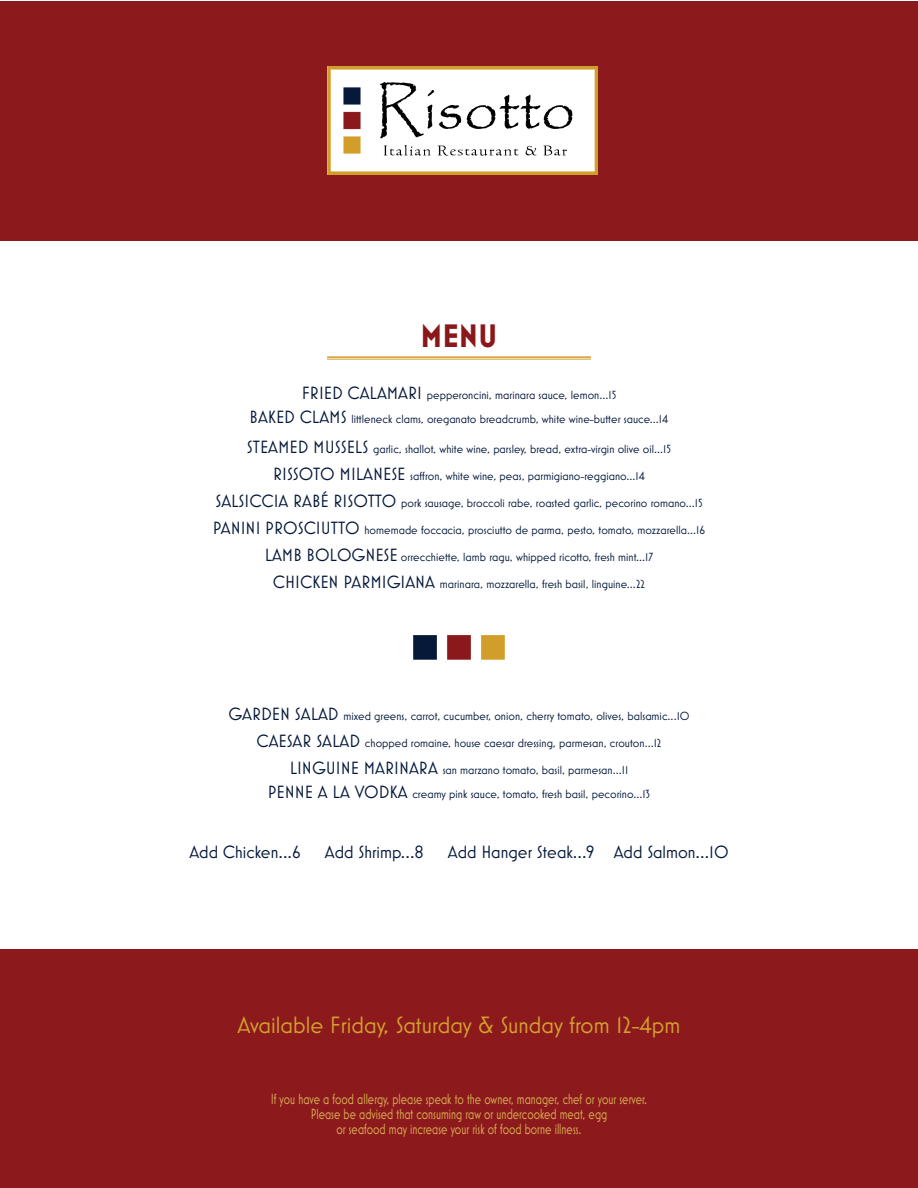
<style>
.page{position:relative;width:918px;height:1188px;background:#fff}
.page>*{position:absolute;margin:0;border:0;box-sizing:border-box;transform-origin:0 0}
.t1{font:700 33px "Mostra Nuova";color:#8a181a}
.t2{font:24px "Mostra Nuova";color:#d4a12e}
.t3{font:18px "Mostra Nuova";color:#04183a}
.t4{font:15px "Mostra Nuova";color:#dab155;scale:.78 1}
.t5{font:12px "Mostra Nuova";color:#04183a}
.s1{font-size:18px}
</style>
<div class="page">
<div style="left:0;top:1px;width:918px;height:239px;background:#8c191c"></div>
<div style="left:0;top:950px;width:918px;height:238px;background:#8c191c"></div>
<img style="left:327px;top:67px;width:270px;height:108px">
<hr style="left:327px;top:356px;width:264px;height:2px;background:#d19d2a">
<hr style="left:327px;top:359px;width:264px;height:1px;background:#d19d2a">
<img style="left:413px;top:636px;width:92px;height:24px">
<p class="t1" style="left:420px;top:316px;width:79px">MENU</p>
<p class="t5" style="left:302px;top:388px;width:316px"><span class="s1">FRIED CALAMARI</span> pepperoncini, marinara sauce, lemon...15</p>
<p class="t5" style="left:250px;top:412px;width:420px"><span class="s1">BAKED CLAMS</span> littleneck clams, oreganato breadcrumb, white wine-butter sauce...14</p>
<p class="t5" style="left:247px;top:442px;width:426px"><span class="s1">STEAMED MUSSELS</span> garlic, shallot, white wine, parsley, bread, extra-virgin olive oil...15</p>
<p class="t5" style="left:273px;top:469px;width:373px"><span class="s1">RISSOTO MILANESE</span> saffron, white wine, peas, parmigiano-reggiano...14</p>
<p class="t5" style="left:215px;top:496px;width:489px"><span class="s1">SALSICCIA RABÉ</span> <span class="s1">RISOTTO</span> pork sausage, broccoli rabe, roasted garlic, pecorino romano...15</p>
<p class="t5" style="left:213px;top:523px;width:494px"><span class="s1">PANINI PROSCIUTTO</span> homemade foccacia, prosciutto de parma, pesto, tomato, mozzarella...16</p>
<p class="t5" style="left:265px;top:550px;width:390px"><span class="s1">LAMB BOLOGNESE</span> orrecchiette, lamb ragu, whipped ricotto, fresh mint...17</p>
<p class="t5" style="left:273px;top:577px;width:374px"><span class="s1">CHICKEN PARMIGIANA</span> marinara, mozzarella, fresh basil, linguine...22</p>
<p class="t5" style="left:228px;top:709px;width:463px"><span class="s1">GARDEN SALAD</span> mixed greens, carrot, cucumber, onion, cherry tomato, olives, balsamic...10</p>
<p class="t5" style="left:257px;top:736px;width:406px"><span class="s1">CAESAR SALAD</span> chopped romaine, house caesar dressing, parmesan, crouton...12</p>
<p class="t5" style="left:290px;top:763px;width:340px"><span class="s1">LINGUINE MARINARA</span> san marzano tomato, basil, parmesan...11</p>
<p class="t5" style="left:268px;top:787px;width:384px"><span class="s1">PENNE A LA VODKA</span> creamy pink sauce, tomato, fresh basil, pecorino...13</p>
<p class="t3" style="left:189px;top:842px;width:113px">Add Chicken...6</p>
<p class="t3" style="left:325px;top:842px;width:100px">Add Shrimp...8</p>
<p class="t3" style="left:448px;top:842px;width:282px">Add Hanger Steak...9 Add Salmon...10</p>
<p class="t2" style="left:237px;top:1011px;width:445px">Available Friday, Saturday &amp; Sunday from 12-4pm</p>
<p class="t4" style="left:271px;top:1090px;width:484px">If you have a food allergy, please speak to the owner, manager, chef or your server.</p>
<p class="t4" style="left:311px;top:1105px;width:382px">Please be advised that consuming raw or undercooked meat, egg</p>
<p class="t4" style="left:336px;top:1120px;width:316px">or seafood may increase your risk of food borne illness.</p>
</div>
